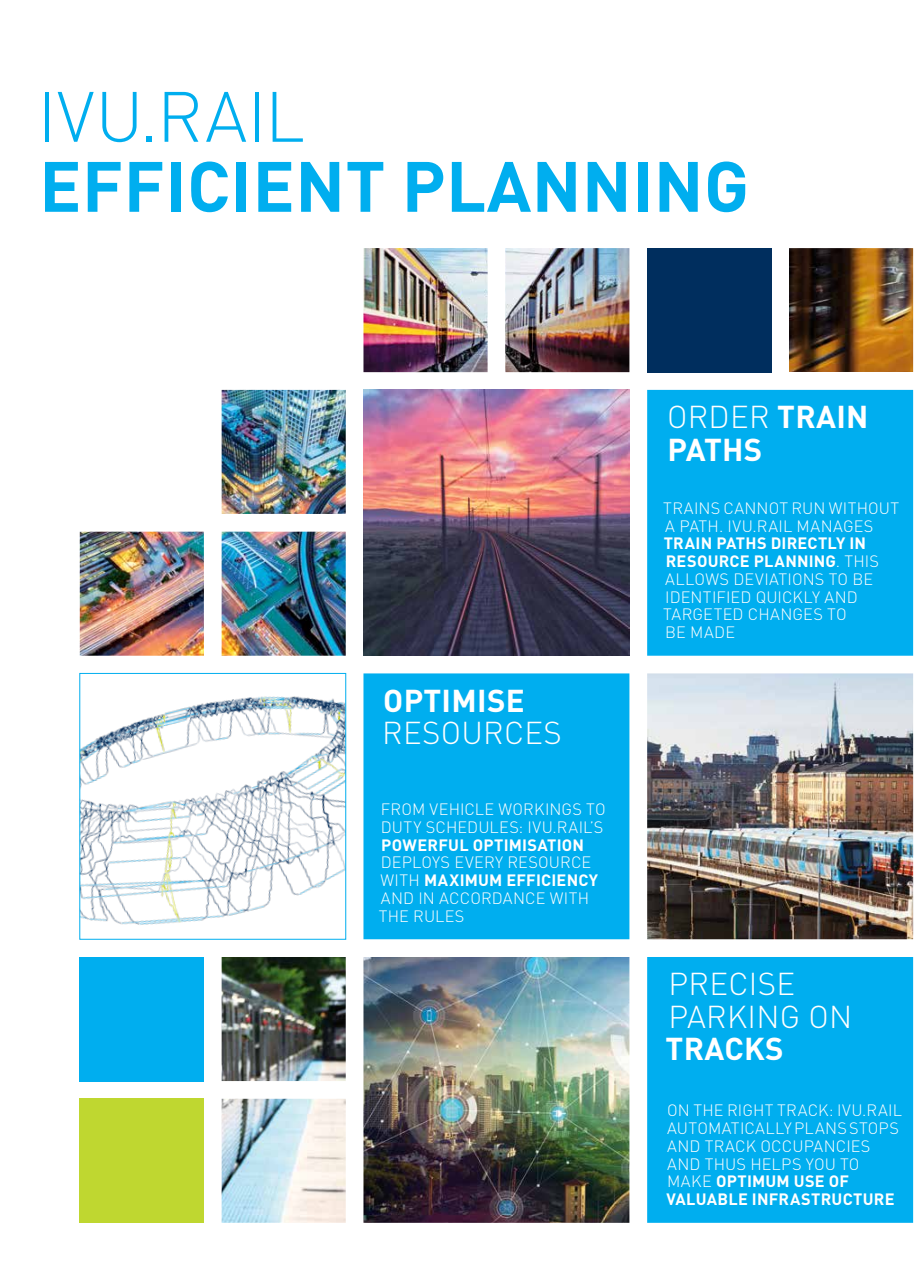
<style>
.page{position:relative;width:922px;height:1276px;background:#fff}
.page>*{position:absolute;margin:0;border:0;box-sizing:border-box;transform-origin:0 0}
.t1{font:700 70px "DIN Pro";letter-spacing:.005em;color:#00aeef}
.t2{font:300 70px "DIN Pro";letter-spacing:.01em;color:#00aeef}
.t3{font:700 31.25px/32.5px "DIN Pro";letter-spacing:.01em;color:#fff}
.t4{font:300 31.25px/32.5px "DIN Pro";letter-spacing:.01em;color:#fff}
.t5{font:300 16.25px/17.8px "DINOT";letter-spacing:.01em;color:#fff}
.t6{font:700 16.25px "DINOT";letter-spacing:.015em;color:#fff}
.s1{font-weight:300}
.s2{font-weight:700}
</style>
<div class="page">
<svg style="left:79px;top:673px;width:267px;height:266px"></svg>
<img style="left:363px;top:957px;width:266px;height:265px">
<img style="left:647px;top:673px;width:265px;height:266px">
<div style="left:647px;top:390px;width:265px;height:266px;background:#00aeef"></div>
<div style="left:647px;top:957px;width:265px;height:265px;background:#00aeef"></div>
<div style="left:363px;top:673px;width:266px;height:266px;background:#00aeef"></div>
<img style="left:363px;top:390px;width:266px;height:266px">
<img style="left:789px;top:248px;width:123px;height:124px">
<div style="left:80px;top:1098px;width:124px;height:124px;background:#bfd730"></div>
<img style="left:80px;top:390px;width:265px;height:266px">
<div style="left:647px;top:248px;width:124px;height:124px;background:#002e5e"></div>
<img style="left:363px;top:248px;width:266px;height:124px">
<img style="left:221px;top:957px;width:124px;height:265px">
<div style="left:80px;top:957px;width:124px;height:124px;background:#00aeef"></div>
<h1 class="t2" style="left:37px;top:62px;width:269px">IVU.RAIL</h1>
<h1 class="t1" style="left:39px;top:128px;width:711px">EFFICIENT PLANNING</h1>
<h2 class="t3" style="left:666px;top:397px;width:203px"><span class="s1">ORDER</span> TRAIN<br>PATHS</h2>
<h2 class="t3" style="left:383px;top:680px;width:143px">OPTIMISE</h2>
<h2 class="t4" style="left:382px;top:714px;width:181px">RESOURCES</h2>
<p class="t5" style="left:380px;top:800px;width:226px">FROM VEHICLE WORKINGS TO<br>DUTY SCHEDULES: IVU.RAIL’S</p>
<p class="t6" style="left:381px;top:834px;width:204px">POWERFUL OPTIMISATION</p>
<p class="t5" style="left:378px;top:853px;width:221px">DEPLOYS EVERY RESOURCE<br>WITH <span class="s2">MAXIMUM EFFICIENCY<br></span>AND IN ACCORDANCE WITH<br>THE RULES</p>
<p class="t5" style="left:663px;top:499px;width:237px">TRAINS CANNOT RUN WITHOUT<br>A PATH. IVU.RAIL MANAGES</p>
<p class="t5" style="left:663px;top:534px;width:217px"><span class="s2">TRAIN PATHS DIRECTLY IN<br>RESOURCE PLANNING</span>. THIS<br>ALLOWS DEVIATIONS TO BE<br>IDENTIFIED QUICKLY AND<br>TARGETED CHANGES TO<br>BE MADE</p>
<h2 class="t4" style="left:668px;top:965px;width:185px">PRECISE<br>PARKING ON</h2>
<h2 class="t3" style="left:665px;top:1029px;width:120px">TRACKS</h2>
<p class="t5" style="left:666px;top:1101px;width:237px">ON THE RIGHT TRACK: IVU.RAIL<br>AUTOMATICALLY PLANS STOPS<br>AND TRACK OCCUPANCIES<br>AND THUS HELPS YOU TO<br>MAKE <span class="s2">OPTIMUM USE OF<br>VALUABLE INFRASTRUCTURE</span></p>
</div>
